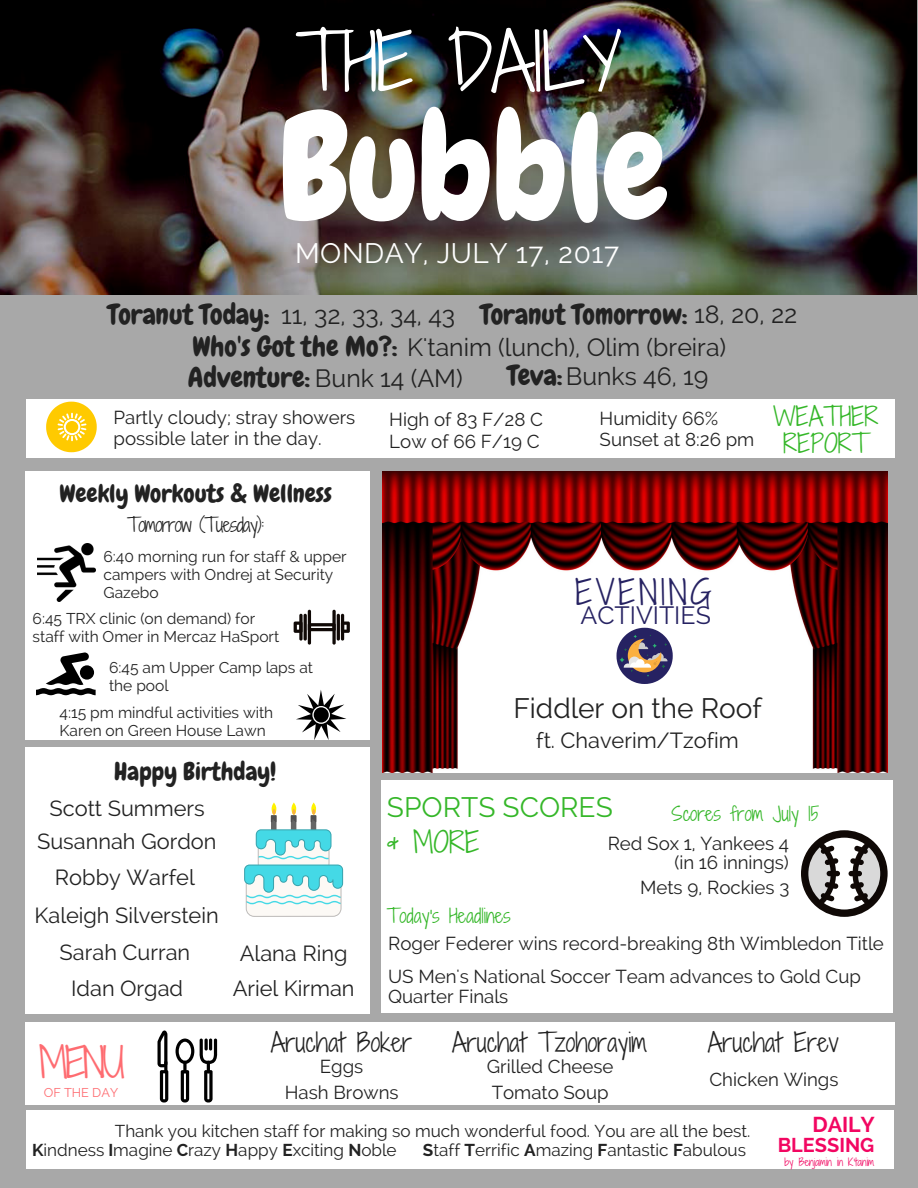
<style>
.page{position:relative;width:918px;height:1188px;background:#a8a8a8}
.page>*{position:absolute;margin:0;border:0;box-sizing:border-box;transform-origin:0 0}
.t1{font:149.4px "Chewy";letter-spacing:-.02em;color:#fff}
.t2{font:74.7px "Shadows Into Light Two";letter-spacing:-.03em;color:#fff}
.t3{font:40.05px "Shadows Into Light Two";color:#fe6c71}
.t4{font:32.7px "Shadows Into Light Two";letter-spacing:.1em;color:#262262}
.t5{font:28.05px "Chewy";color:#222}
.t6{font:28.05px "Raleway";letter-spacing:.02em;color:#fff}
.t7{font:28.05px "Raleway";color:#222}
.t8{font:28.05px "Raleway";color:#35b729}
.t9{font:28.05px "Shadows Into Light Two";color:#35b729}
.t10{font:24.9px "Raleway";color:#222}
.t11{font:24.9px "Shadows Into Light Two";color:#222}
.t12{font:24.9px "Chewy";color:#222}
.t13{font:24.9px/27px "Shadows Into Light Two";color:#35b729;text-align:center}
.t14{font:24.9px "Raleway";color:#262262}
.t15{font:21.75px/34.8px "Raleway";color:#222;text-align:center}
.t16{font:700 21.45px "Raleway";letter-spacing:-.005em;color:#f20661}
.t17{font:700 19.95px "Raleway";color:#f20661}
.t18{font:18.75px/21.3px "Raleway";color:#222}
.t19{font:18.75px "Shadows Into Light Two";color:#35b729}
.t20{font:18.75px "Shadows Into Light Two";letter-spacing:-.05em;color:#222}
.t21{font:17.1px/19.2px "Raleway";color:#222}
.t22{font:15.6px/18px "Raleway";color:#222}
.t23{font:12.75px "Raleway";color:#fe6c71}
.t24{font:10.35px "Shadows Into Light Two";color:#f20661}
.s1{font-family:"Raleway";font-size:24.9px}
.s2{font-family:"Chewy";font-size:28.05px}
.s3{font-weight:700}
</style>
<div class="page">
<img style="left:0;top:0;width:917px;height:295px">
<div style="left:26px;top:471px;width:344px;height:269px;background:#fff"></div>
<div style="left:381px;top:780px;width:512px;height:232px;background:#fff"></div>
<div style="left:25px;top:1023px;width:869px;height:82px;background:#fff"></div>
<div style="left:26px;top:399px;width:868px;height:59px;background:#fff"></div>
<svg style="left:176px;top:1039px;width:41px;height:63px"></svg>
<svg style="left:158px;top:1031px;width:10px;height:71px"></svg>
<div style="left:26px;top:1110px;width:867px;height:59px;background:#fff"></div>
<div style="left:26px;top:747px;width:344px;height:267px;background:#fff"></div>
<svg style="left:272px;top:803px;width:4px;height:12px"></svg>
<div style="left:291px;top:803px;width:5px;height:12px;background:#fff200;border-radius:50%"></div>
<div style="left:311px;top:803px;width:5px;height:12px;background:#fff200;border-radius:50%"></div>
<svg style="left:244px;top:809px;width:99px;height:107px"></svg>
<img style="left:382px;top:471px;width:506px;height:302px">
<svg style="left:616px;top:628px;width:57px;height:56px;background:#80768c"></svg>
<svg style="left:801px;top:830px;width:87px;height:87px"></svg>
<div style="left:804px;top:843px;width:29px;height:61px;background:#000;border-radius:50%;opacity:.15"></div>
<div style="left:855px;top:843px;width:29px;height:61px;background:#000;border-radius:50%;opacity:.15"></div>
<svg style="left:36px;top:652px;width:60px;height:43px"></svg>
<svg style="left:46px;top:402px;width:51px;height:50px"></svg>
<hr style="left:341px;top:614px;width:3px;height:27px;background:#100906;border-radius:2px">
<hr style="left:337px;top:614px;width:3px;height:27px;background:#100906;border-radius:2px">
<svg style="left:332px;top:610px;width:4px;height:35px"></svg>
<svg style="left:299px;top:614px;width:4px;height:27px"></svg>
<hr style="left:304px;top:614px;width:3px;height:27px;background:#100906;border-radius:2px">
<hr style="left:308px;top:610px;width:3px;height:35px;background:#100906;border-radius:2px">
<svg style="left:294px;top:622px;width:56px;height:11px"></svg>
<svg style="left:296px;top:690px;width:50px;height:50px"></svg>
<div style="left:314px;top:707px;width:15px;height:16px;background:#000;border-radius:50%"></div>
<img style="left:37px;top:543px;width:59px;height:59px">
<h2 class="t2" style="left:296px;top:8px;width:327px">THE DAILY</h2>
<h1 class="t1" style="left:278px;top:73px;width:392px">Bubble</h1>
<h3 class="t6" style="left:295px;top:237px;width:326px">MONDAY, JULY 17, 2017</h3>
<h3 class="t5" style="left:108px;top:297px;width:581px">Toranut Today: <span class="s1">11, 32, 33, 34, 43</span> Toranut Tomorrow:</h3>
<h3 class="t10" style="left:694px;top:299px;width:105px">18, 20, 22</h3>
<h3 class="t10" style="left:192px;top:332px;width:535px"><span class="s2">Who's Got the Mo?:</span> K'tanim (lunch), Olim (breira)</h3>
<h3 class="t5" style="left:188px;top:360px;width:276px">Adventure: <span class="s1">Bunk 14 (AM)</span></h3>
<h3 class="t10" style="left:507px;top:361px;width:203px"><span class="s2">Teva:</span>Bunks 46, 19</h3>
<p class="t18" style="left:114px;top:407px;width:243px">Partly cloudy; stray showers possible later in the day.</p>
<p class="t18" style="left:389px;top:409px;width:155px">High of 83 F/28 C<br>Low of 66 F/19 C</p>
<p class="t18" style="left:600px;top:408px;width:156px">Humidity 66%<br>Sunset at 8:26 pm</p>
<h3 class="t13" style="left:773px;top:402px;width:107px">WEATHER<br>REPORT</h3>
<h3 class="t12" style="left:59px;top:477px;width:274px">Weekly Workouts &amp; Wellness</h3>
<p class="t20" style="left:127px;top:511px;width:139px">Tomorrow (Tuesday):</p>
<p class="t22" style="left:103px;top:547px;width:245px">6:40 morning run for staff &amp; upper campers with Ondrej at Security<br>Gazebo</p>
<p class="t22" style="left:33px;top:609px;width:248px">6:45 TRX clinic (on demand) for staff with Omer in Mercaz HaSport</p>
<p class="t22" style="left:109px;top:659px;width:205px">6:45 am Upper Camp laps at the pool</p>
<p class="t22" style="left:60px;top:704px;width:215px">4:15 pm mindful activities with<br>Karen on Green House Lawn</p>
<h3 class="t12" style="left:114px;top:755px;width:164px">Happy Birthday!</h3>
<h3 class="t4" style="left:575px;top:569px;width:138px">EVENING</h3>
<h3 class="t14" style="left:581px;top:601px;width:132px">ACTIVITIES</h3>
<h3 class="t7" style="left:514px;top:691px;width:250px">Fiddler on the Roof</h3>
<p class="t15" style="left:536px;top:723px;width:204px">ft. Chaverim/Tzofim</p>
<p class="t15" style="left:49px;top:791px;width:157px">Scott Summers</p>
<p class="t15" style="left:37px;top:824px;width:181px">Susannah Gordon</p>
<p class="t15" style="left:55px;top:860px;width:141px">Robby Warfel</p>
<p class="t15" style="left:34px;top:897px;width:186px">Kaleigh Silverstein</p>
<p class="t15" style="left:60px;top:935px;width:132px">Sarah Curran</p>
<p class="t15" style="left:233px;top:936px;width:123px">Alana Ring<br>Ariel Kirman</p>
<p class="t15" style="left:71px;top:971px;width:114px">Idan Orgad</p>
<h3 class="t8" style="left:387px;top:790px;width:227px">SPORTS SCORES</h3>
<p class="t19" style="left:672px;top:800px;width:149px">Scores from July 15</p>
<h3 class="t9" style="left:386px;top:821px;width:95px">&amp; MORE</h3>
<p class="t18" style="left:608px;top:834px;width:183px;line-height:19.2px;text-align:right">Red Sox 1, Yankees 4 (in 16 innings)</p>
<p class="t18" style="left:640px;top:877px;width:151px">Mets 9, Rockies 3</p>
<p class="t19" style="left:387px;top:902px;width:125px">Today's Headlines</p>
<p class="t18" style="left:388px;top:932px;width:497px">Roger Federer wins record-breaking 8th Wimbledon Title</p>
<p class="t18" style="left:388px;top:966px;width:474px;line-height:20.2px">US Men's National Soccer Team advances to Gold Cup<br>Quarter Finals</p>
<h3 class="t3" style="left:39px;top:1033px;width:87px">MENU</h3>
<p class="t23" style="left:44px;top:1085px;width:76px">OF THE DAY</p>
<h3 class="t11" style="left:271px;top:1024px;width:143px">Aruchat Boker</h3>
<h3 class="t11" style="left:452px;top:1024px;width:196px">Aruchat Tzohorayim</h3>
<h3 class="t11" style="left:708px;top:1024px;width:133px">Aruchat Erev</h3>
<p class="t18" style="left:285px;top:1054px;width:115px;line-height:25.8px;text-align:center">Eggs<br>Hash Browns</p>
<p class="t18" style="left:487px;top:1054px;width:128px;line-height:25.8px">Grilled Cheese<br>Tomato Soup</p>
<p class="t18" style="left:709px;top:1068px;width:131px">Chicken Wings</p>
<p class="t21" style="left:32px;top:1121px;width:720px;text-indent:83px">Thank you kitchen staff for making so much wonderful food. You are all the best.<br><span class="s3">K</span>indness <span class="s3">I</span>magine <span class="s3">C</span>razy <span class="s3">H</span>appy <span class="s3">E</span>xciting <span class="s3">N</span>oble</p>
<p class="t21" style="left:423px;top:1140px;width:325px"><span class="s3">S</span>taff <span class="s3">T</span>errific <span class="s3">A</span>mazing <span class="s3">F</span>antastic <span class="s3">F</span>abulous</p>
<p class="t16" style="left:813px;top:1112px;width:63px">DAILY</p>
<p class="t17" style="left:778px;top:1133px;width:98px">BLESSING</p>
<p class="t24" style="left:785px;top:1154px;width:91px">by Benjamin in K'tanim</p>
</div>
